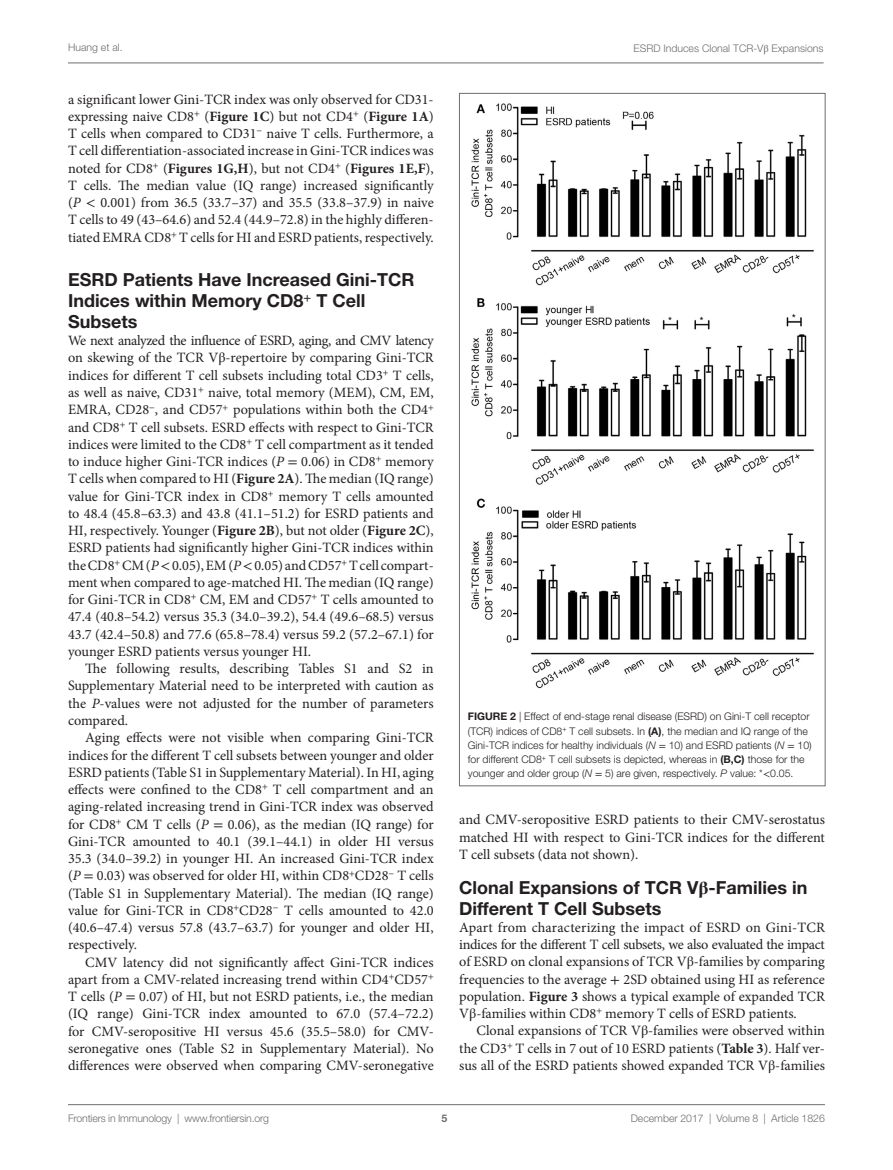
<style>
.page{position:relative;width:893px;height:1170px;background:#fff}
.page>*{position:absolute;margin:0;border:0;box-sizing:border-box;transform-origin:0 0}
.t1{font:700 18px/21px "Helvetica Neue LT Std";color:#231f20}
.t2{font:14.25px/17.2px "Minion Pro";color:#231f20;text-align:justify}
.t3{font:300 10.5px/14.2px "Helvetica Neue LT Std";color:#231f20}
.t4{font:300 10.5px "Helvetica Neue LT Std";color:#6c6d70}
.t5{font:700 10.5px "Helvetica Neue LT Std";color:#6c6d70}
.s1{font-family:"STIX General";font-weight:400}
.s2{font-weight:700}
.s3{font-style:italic}
.s4{font-family:"STIX General"}
</style>
<div class="page">
<img style="left:471px;top:103px;width:343px;height:586px">
<hr style="left:68px;top:1104px;width:757px;height:1px;background:#6c6d70">
<hr style="left:68px;top:63px;width:755px;height:1px;background:#6c6d70">
<p class="t4" style="left:68px;top:41px;width:56px">Huang et al.</p>
<p class="t4" style="left:634px;top:42px;width:191px">ESRD Induces Clonal TCR-V<span class="s1">β</span> Expansions</p>
<p class="t2" style="left:68px;top:90px;width:367px">a significant lower Gini-TCR index was only observed for CD31- expressing naive CD8<sup>+</sup> (<span class="s2">Figure 1C</span>) but not CD4<sup>+</sup> (<span class="s2">Figure 1A</span>)<br>T cells when compared to CD31<sup>−</sup> naive T cells. Furthermore, a T cell differentiation-associated increase in Gini-TCR indices was noted for CD8<sup>+</sup> (<span class="s2">Figures 1G,H</span>), but not CD4<sup>+</sup> (<span class="s2">Figures 1E,F</span>), T cells. The median value (IQ range) increased significantly (<span class="s3">P</span> <span class="s4">&lt;</span> 0.001) from 36.5 (33.7–37) and 35.5 (33.8–37.9) in naive T cells to 49 (43–64.6) and 52.4 (44.9–72.8) in the highly differen&shy;tiated EMRA CD8<sup>+</sup> T cells for HI and ESRD patients, respectively.</p>
<p class="t1" style="left:68px;top:268px;width:13px">ESR</p>
<p class="t1" style="left:68px;top:268px;width:334px;text-indent:36px">D Patients Have Increased Gini-TCR<br>Indices within Memory CD8<sup>+</sup> T Cell<br>Subsets</p>
<p class="t2" style="left:68px;top:332px;width:367px">We next analyzed the influence of ESRD, aging, and CMV latency on skewing of the TCR V<span class="s4">β</span>-repertoire by comparing Gini-TCR indices for different T cell subsets including total CD3<sup>+</sup> T cells, as well as naive, CD31<sup>+</sup> naive, total memory (MEM), CM, EM, EMRA, CD28<sup>−</sup>, and CD57<sup>+</sup> populations within both the CD4<sup>+ </sup>and CD8<sup>+</sup> T cell subsets. ESRD effects with respect to Gini-TCR indices were limited to the CD8<sup>+</sup> T cell compartment as it tended to induce higher Gini-TCR indices (<span class="s3">P</span> <span class="s4">=</span> 0.06) in CD8<sup>+</sup> memory T cells when compared to HI (<span class="s2">Figure 2A</span>). The median (IQ range) value for Gini-TCR index in CD8<sup>+</sup> memory T cells amounted to 48.4 (45.8–63.3) and 43.8 (41.1–51.2) for ESRD patients and HI, respectively. Younger (<span class="s2">Figure 2B</span>), but not older (<span class="s2">Figure 2C</span>), ESRD patients had significantly higher Gini-TCR indices within the CD8<sup>+</sup> CM (<span class="s3">P</span><span class="s4">&lt;</span> 0.05), EM (<span class="s3">P</span><span class="s4">&lt;</span> 0.05) and CD57<sup>+</sup> T cell compart&shy;ment when compared to age-matched HI. The median (IQ range) for Gini-TCR in CD8<sup>+</sup> CM, EM and CD57<sup>+</sup> T cells amounted to 47.4 (40.8–54.2) versus 35.3 (34.0–39.2), 54.4 (49.6–68.5) versus 43.7 (42.4–50.8) and 77.6 (65.8–78.4) versus 59.2 (57.2–67.1) for younger ESRD patients versus younger HI.</p>
<p class="t2" style="left:68px;top:660px;width:367px;text-indent:17px">The following results, describing Tables S1 and S2 in Supplementary Material need to be interpreted with caution as the <span class="s3">P</span>-values were not adjusted for the number of parameters compared.</p>
<p class="t2" style="left:68px;top:729px;width:367px;text-indent:17px">Aging effects were not visible when comparing Gini-TCR indices for the different T cell subsets between younger and older ESRD patients (Table S1 in Supplementary Material). In HI, aging effects were confined to the CD8<sup>+</sup> T cell compartment and an aging-related increasing trend in Gini-TCR index was observed for CD8<sup>+</sup> CM T cells (<span class="s3">P</span> <span class="s4">=</span> 0.06), as the median (IQ range) for Gini-TCR amounted to 40.1 (39.1–44.1) in older HI versus 35.3 (34.0–39.2) in younger HI. An increased Gini-TCR index (<span class="s3">P</span> <span class="s4">=</span> 0.03) was observed for older HI, within CD8<sup>+</sup>CD28<sup>−</sup> T cells (Table S1 in Supplementary Material). The median (IQ range) value for Gini-TCR in CD8<sup>+</sup>CD28<sup>−</sup> T cells amounted to 42.0 (40.6–47.4) versus 57.8 (43.7–63.7) for younger and older HI, respectively.</p>
<p class="t2" style="left:68px;top:953px;width:367px;text-indent:17px">CMV latency did not significantly affect Gini-TCR indices apart from a CMV-related increasing trend within CD4<sup>+</sup>CD57<sup>+ </sup>T cells (<span class="s3">P</span> <span class="s4">=</span> 0.07) of HI, but not ESRD patients, i.e., the median (IQ range) Gini-TCR index amounted to 67.0 (57.4–72.2) for CMV-seropositive HI versus 45.6 (35.5–58.0) for CMV&shy;seronegative ones (Table S2 in Supplementary Material). No differences were observed when comparing CMV-seronegative</p>
<p class="t3" style="left:468px;top:709px;width:345px"><span class="s2">Figure 2</span> | Effect of end-stage renal disease (ESRD) on Gini-T cell receptor (TCR) indices of CD8<sup>+</sup> T cell subsets. In <span class="s2">(A)</span>, the median and IQ range of the Gini-TCR indices for healthy individuals (<span class="s3">N</span> <span class="s1">=</span> 10) and ESRD patients (<span class="s3">N</span> <span class="s1">=</span> 10) for different CD8<sup>+</sup> T cell subsets is depicted, whereas in <span class="s2">(B,C)</span> those for the younger and older group (<span class="s3">N</span> <span class="s1">=</span> 5) are given, respectively. <span class="s3">P</span> value: *<span class="s1">&lt;</span>0.05.</p>
<p class="t2" style="left:459px;top:811px;width:367px">and CMV-seropositive ESRD patients to their CMV-serostatus matched HI with respect to Gini-TCR indices for the different T cell subsets (data not shown).</p>
<p class="t1" style="left:459px;top:876px;width:350px">Clonal Expansions of TCR V<span class="s4">β</span>-Families in<br>Different T Cell Subsets</p>
<p class="t2" style="left:459px;top:918px;width:367px">Apart from characterizing the impact of ESRD on Gini-TCR indices for the different T cell subsets, we also evaluated the impact of ESRD on clonal expansions of TCR V<span class="s4">β</span>-families by comparing frequencies to the average <span class="s4">+</span> 2SD obtained using HI as reference population. <span class="s2">Figure 3</span> shows a typical example of expanded TCR V<span class="s4">β</span>-families within CD8<sup>+</sup> memory T cells of ESRD patients.</p>
<p class="t2" style="left:459px;top:1022px;width:367px;text-indent:17px">Clonal expansions of TCR V<span class="s4">β</span>-families were observed within the CD3<sup>+</sup> T cells in 7 out of 10 ESRD patients (<span class="s2">Table 3</span>). Half ver&shy;sus all of the ESRD patients showed expanded TCR V<span class="s4">β</span>-families</p>
<p class="t4" style="left:68px;top:1111px;width:203px">Frontiers in Immunology | www.frontiersin.org</p>
<p class="t4" style="left:631px;top:1111px;width:196px">December 2017 | Volume 8 | Article 1826</p>
<p class="t5" style="left:441px;top:1111px;width:7px">5</p>
</div>
